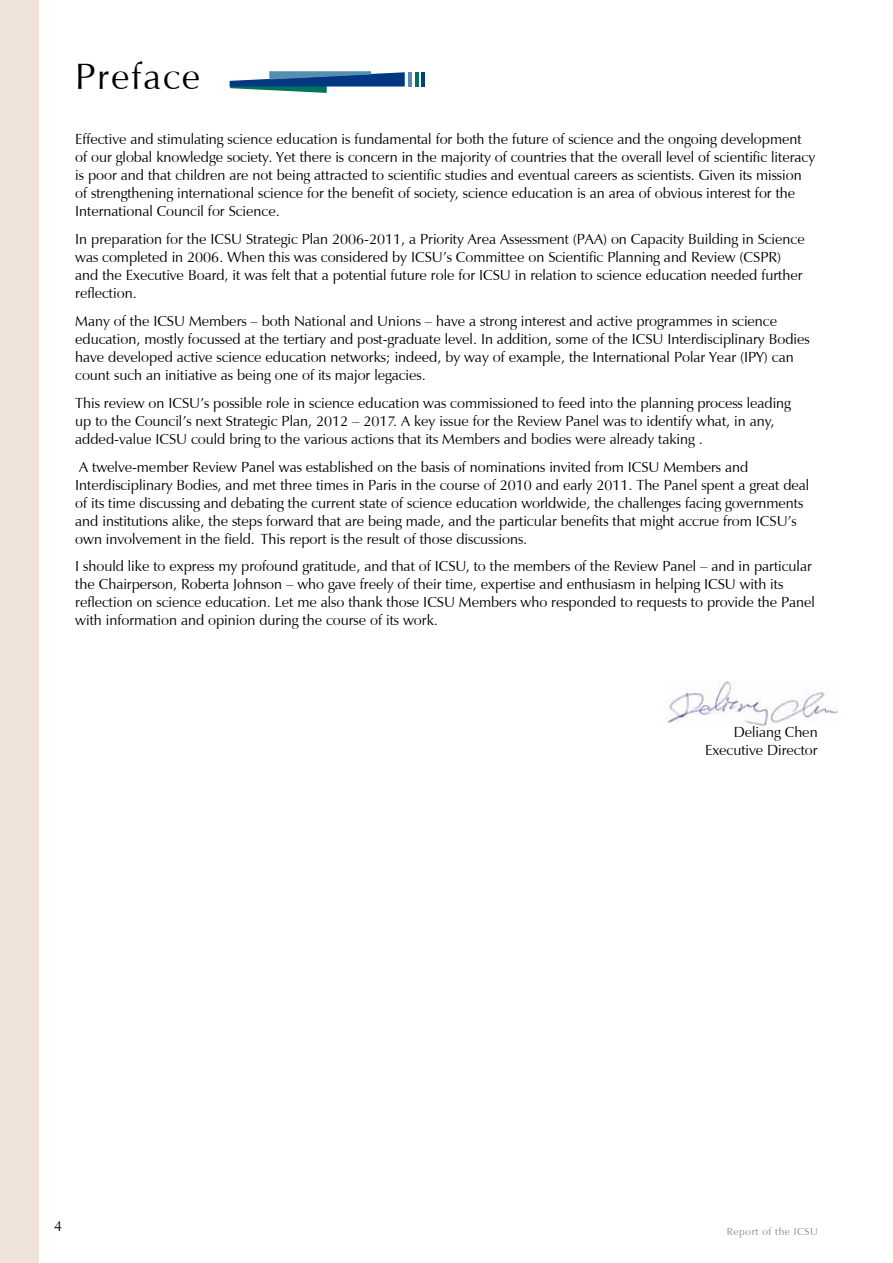
<style>
.page{position:relative;width:893px;height:1263px;background:#fff}
.page>*{position:absolute;margin:0;border:0;box-sizing:border-box;transform-origin:0 0}
.t1{font:37.5px "Vera Humana 95";letter-spacing:.05em;color:#000}
.t2{font:15px/18px "Vera Humana 95";color:#000}
.t3{font:10.5px "Vera Humana 95";letter-spacing:.05em;color:#87888a}
</style>
<div class="page">
<img style="left:666px;top:681px;width:172px;height:45px">
<div style="left:0;top:0;width:39px;height:1263px;background:#eedfd4"></div>
<svg style="left:230px;top:71px;width:175px;height:22px"></svg>
<hr style="left:408px;top:72px;width:4px;height:14px;background:#558db3">
<hr style="left:415px;top:72px;width:3px;height:14px;background:#00725d">
<hr style="left:421px;top:72px;width:4px;height:14px;background:#004666">
<h1 class="t1" style="left:75px;top:54px;width:127px">Preface</h1>
<p class="t2" style="left:75px;top:130px;width:741px">Effective and stimulating science education is fundamental for both the future of science and the ongoing development of our global knowledge society. Yet there is concern in the majority of countries that the overall level of scientific literacy is poor and that children are not being attracted to scientific studies and eventual careers as scientists. Given its mission of strengthening international science for the benefit of society, science education is an area of obvious interest for the International Council for Science.</p>
<p class="t2" style="left:75px;top:230px;width:731px">In preparation for the ICSU Strategic Plan 2006-2011, a Priority Area Assessment (PAA) on Capacity Building in Science was completed in 2006. When this was considered by ICSU’s Committee on Scientific Planning and Review (CSPR) and the Executive Board, it was felt that a potential future role for ICSU in relation to science education needed further reflection.</p>
<p class="t2" style="left:75px;top:312px;width:736px">Many of the ICSU Members – both National and Unions – have a strong interest and active programmes in science education, mostly focussed at the tertiary and post-graduate level. In addition, some of the ICSU Interdisciplinary Bodies have developed active science education networks; indeed, by way of example, the International Polar Year (IPY) can count such an initiative as being one of its major legacies.</p>
<p class="t2" style="left:75px;top:394px;width:717px">This review on ICSU’s possible role in science education was commissioned to feed into the planning process leading up to the Council’s next Strategic Plan, 2012 – 2017. A key issue for the Review Panel was to identify what, in any, added-value ICSU could bring to the various actions that its Members and bodies were already taking .</p>
<p class="t2" style="left:75px;top:457px;width:736px">A twelve-member Review Panel was established on the basis of nominations invited from ICSU Members and Interdisciplinary Bodies, and met three times in Paris in the course of 2010 and early 2011. The Panel spent a great deal of its time discussing and debating the current state of science education worldwide, the challenges facing governments and institutions alike, the steps forward that are being made, and the particular benefits that might accrue from ICSU’s own involvement in the field. This report is the result of those discussions.</p>
<p class="t2" style="left:75px;top:557px;width:741px">I should like to express my profound gratitude, and that of ICSU, to the members of the Review Panel – and in particular the Chairperson, Roberta Johnson – who gave freely of their time, expertise and enthusiasm in helping ICSU with its reflection on science education. Let me also thank those ICSU Members who responded to requests to provide the Panel with information and opinion during the course of its work.</p>
<p class="t2" style="left:705px;top:722px;width:114px;text-align:right">Deliang Chen<br>Executive Director</p>
<p class="t2" style="left:54px;top:1217px;width:10px">4</p>
<p class="t3" style="left:727px;top:1225px;width:92px">Report of the ICSU</p>
</div>
